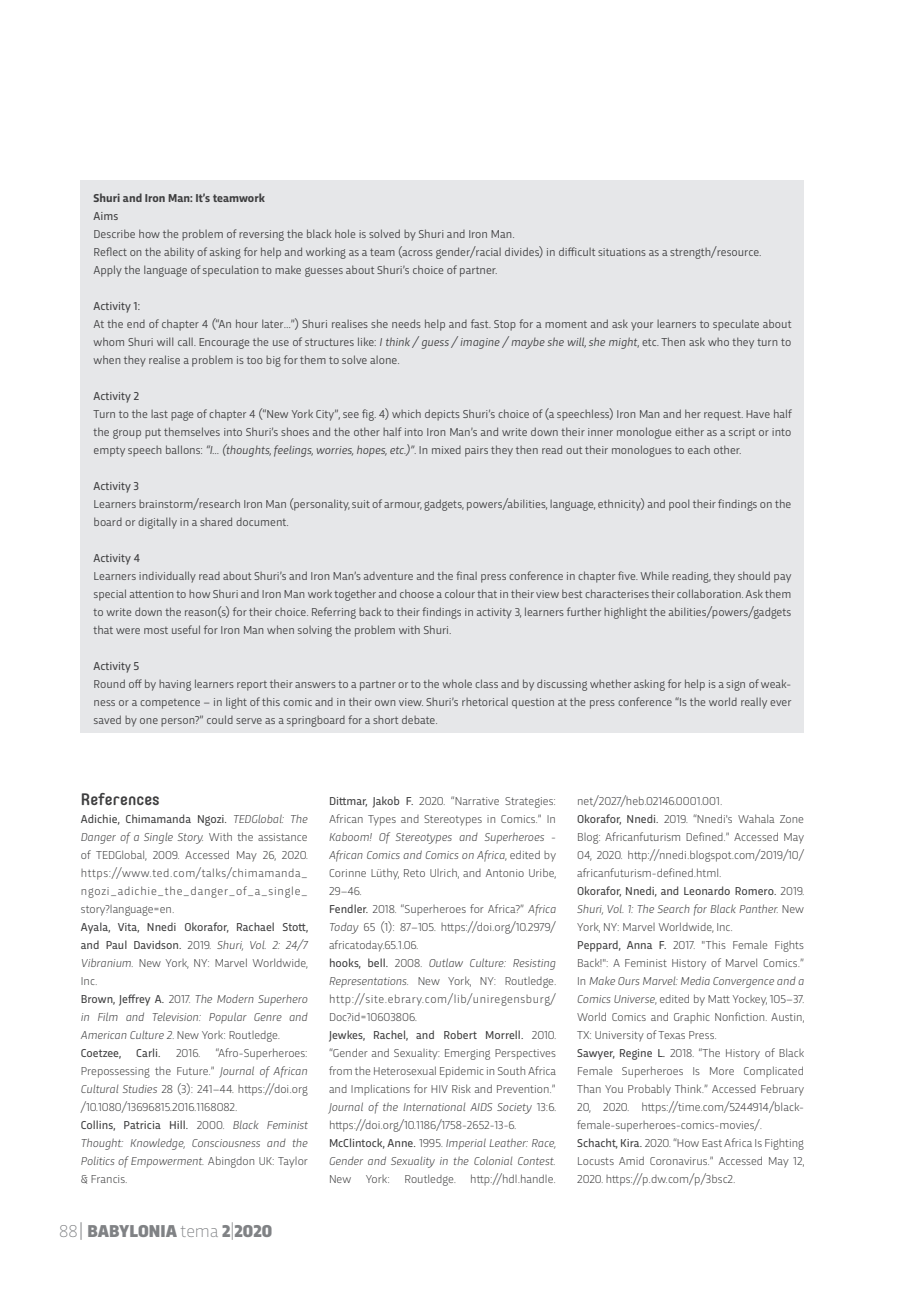
<style>
.page{position:relative;width:919px;height:1289px;background:#fff}
.page>*{position:absolute;margin:0;border:0;box-sizing:border-box;transform-origin:0 0}
.t1{font:900 18px "Trasandina";color:#808285}
.Heading{font:500 16.5px "Core Mellow 55";color:#3e3e3f}
.Testo_Base_-_Trans{font:12px/18px "Trasandina";color:#3e3e3f;text-align:justify}
.Bibliografia_-_DX{font:300 12px/18px "Trasandina";color:#3e3e3f;text-align:justify}
.Bibliografia_-_DX-2{font:italic 300 12px/18px "Trasandina";color:#3e3e3f;text-align:justify}
.Bibliografia_-_DX-3{font:12px/18px "Trasandina";color:#3e3e3f;text-align:justify}
.Testo_Base_-_Trans-2{font:12px "Trasandina";color:#3e3e3f}
.Testo_Base_-_Trans-3{font:700 12px "Trasandina";color:#3e3e3f}
.s1{font-style:italic}
.s2{font-weight:400}
.s3{font-weight:300}
.s4{font-weight:300;font-style:italic}
.s5{font-weight:400;font-style:normal}
.s6{font-style:normal}
.s7{font-weight:200}
</style>
<div class="page">
<div style="left:81px;top:180px;width:723px;height:553px;background:#e6e7e9"></div>
<p class="Testo_Base_-_Trans-3" style="left:94px;top:189px;width:173px">Shuri and Iron Man: It’s teamwork</p>
<p class="Testo_Base_-_Trans-2" style="left:94px;top:207px;width:26px">Aims</p>
<p class="Testo_Base_-_Trans" style="left:94px;top:224px;width:422px">Describe how the problem of reversing the black hole is solved by Shuri and Iron Man.</p>
<p class="Testo_Base_-_Trans" style="left:94px;top:242px;width:669px">Reflect on the ability of asking for help and working as a team (across gender/racial divides) in difficult situations as a strength/resource.</p>
<p class="Testo_Base_-_Trans" style="left:94px;top:260px;width:405px">Apply the language of speculation to make guesses about Shuri’s choice of partner.</p>
<p class="Testo_Base_-_Trans-2" style="left:94px;top:297px;width:48px">Activity 1:</p>
<p class="Testo_Base_-_Trans" style="left:94px;top:314px;width:699px">At the end of chapter 4 (“An hour later…”) Shuri realises she needs help and fast. Stop for a moment and ask your learners to speculate about whom Shuri will call. Encourage the use of structures like: <span class="s1">I think / guess / imagine / maybe she will, she might</span>, etc. Then ask who they turn to when they realise a problem is too big for them to solve alone.</p>
<p class="Testo_Base_-_Trans-2" style="left:94px;top:387px;width:47px">Activity 2</p>
<p class="Testo_Base_-_Trans" style="left:94px;top:404px;width:699px">Turn to the last page of chapter 4 (“New York City”, see fig. 4) which depicts Shuri’s choice of (a speechless) Iron Man and her request. Have half the group put themselves into Shuri’s shoes and the other half into Iron Man’s and write down their inner monologue either as a script or into empty speech ballons: <span class="s1">“I… (thoughts, feelings, worries, hopes, etc.)”</span>. In mixed pairs they then read out their monologues to each other.</p>
<p class="Testo_Base_-_Trans-2" style="left:94px;top:477px;width:47px">Activity 3</p>
<p class="Testo_Base_-_Trans" style="left:94px;top:494px;width:699px">Learners brainstorm/research Iron Man (personality, suit of armour, gadgets, powers/abilities, language, ethnicity) and pool their findings on the board or digitally in a shared document.</p>
<p class="Testo_Base_-_Trans-2" style="left:94px;top:549px;width:48px">Activity 4</p>
<p class="Testo_Base_-_Trans" style="left:94px;top:566px;width:699px">Learners individually read about Shuri’s and Iron Man’s adventure and the final press conference in chapter five. While reading, they should pay special attention to how Shuri and Iron Man work together and choose a colour that in their view best characterises their collaboration. Ask them to write down the reason(s) for their choice. Referring back to their findings in activity 3, learners further highlight the abilities/powers/gadgets that were most useful for Iron Man when solving the problem with Shuri.</p>
<p class="Testo_Base_-_Trans-2" style="left:94px;top:657px;width:47px">Activity 5</p>
<p class="Testo_Base_-_Trans" style="left:94px;top:674px;width:699px">Round off by having learners report their answers to a partner or to the whole class and by discussing whether asking for help is a sign of weak&shy;ness or a competence – in light of this comic and in their own view. Shuri’s rhetorical question at the press conference “Is the world really ever saved by one person?” could serve as a springboard for a short debate.</p>
<p class="Heading" style="left:81px;top:786px;width:80px">References</p>
<p class="Bibliografia_-_DX" style="left:81px;top:809px;width:229px"><span class="s2">Adichie, Chimamanda Ngozi.</span> <span class="s1">TEDGlobal: The Danger of a Single Story.</span> With the assistance of TEDGlobal, 2009. Accessed May 26, 2020. https://www.ted.com/talks/chimamanda_ ngozi_adichie_the_danger_of_a_single_ story?language=en.</p>
<p class="Bibliografia_-_DX-3" style="left:81px;top:917px;width:229px">Ayala, Vita, Nnedi Okorafor, Rachael Stott, and Paul Davidson. <span class="s3">2019.</span> <span class="s4">Shuri, Vol. 2: 24/7<br>Vibranium.</span> <span class="s3">New York, NY: Marvel Worldwide, Inc.</span></p>
<p class="Bibliografia_-_DX-2" style="left:81px;top:989px;width:228px"><span class="s5">Brown, Jeffrey A.</span> <span class="s6">2017.</span> The Modern Superhero in Film and Television: Popular Genre and American Culture 2<span class="s6">. New York: Routledge.</span></p>
<p class="Bibliografia_-_DX-3" style="left:81px;top:1043px;width:81px">Coetzee, Carli.</p>
<p class="Bibliografia_-_DX" style="left:81px;top:1043px;width:228px;text-indent:95px">2016. “Afro-Superheroes:<br>Prepossessing the Future.” <span class="s1">Journal of African Cultural Studies</span> 28 (3): 241–44. https://doi.org /10.1080/13696815.2016.1168082.</p>
<p class="Bibliografia_-_DX-2" style="left:81px;top:1115px;width:229px"><span class="s5">Collins, Patricia Hill.</span> <span class="s6">2000.</span> Black Feminist Thought: Knowledge, Consciousness and the Politics of Empowerment. <span class="s6">Abingdon UK: Taylor &amp; Francis.</span></p>
<h1 class="t1" style="left:59px;top:1218px;width:214px"><span class="s7">88</span><span class="s3">|</span> BABYLONIA <span class="s7">tema</span> 2<span class="s7">|</span>2020</h1>
<p class="Bibliografia_-_DX" style="left:329px;top:791px;width:229px"><span class="s2">Dittmar, Jakob F.</span> 2020. “Narrative Strategies:<br>African Types and Stereotypes in Comics.” In <span class="s1">Kaboom! Of Stereotypes and Superheroes - African Comics and Comics on Africa</span>, edited by Corinne Lüthy, Reto Ulrich, and Antonio Uribe, 29–46.</p>
<p class="Bibliografia_-_DX" style="left:329px;top:899px;width:229px"><span class="s2">Fendler.</span> 2018. “Superheroes for Africa?” <span class="s1">Africa Today</span> 65 (1): 87–105. https://doi.org/10.2979/ africatoday.65.1.06.</p>
<p class="Bibliografia_-_DX" style="left:329px;top:953px;width:229px"><span class="s2">hooks, bell.</span> 2008. <span class="s1">Outlaw Culture: Resisting Representations.</span> New York, NY: Routledge. http://site.ebrary.com/lib/uniregensburg/ Doc?id=10603806.</p>
<p class="Bibliografia_-_DX" style="left:329px;top:1025px;width:229px"><span class="s2">Jewkes, Rachel, and Robert Morrell.</span> 2010. “Gender and Sexuality: Emerging Perspectives from the Heterosexual Epidemic in South Africa and Implications for HIV Risk and Prevention.” <span class="s1">Journal of the International AIDS Society</span> 13:6. https://doi.org/10.1186/1758-2652-13-6.</p>
<p class="Bibliografia_-_DX-2" style="left:329px;top:1133px;width:229px"><span class="s5">McClintock, Anne.</span> <span class="s6">1995.</span> Imperial Leather: Race, Gender and Sexuality in the Colonial Contest.<br><span class="s6">New York: Routledge. http://hdl.handle.</span></p>
<p class="Bibliografia_-_DX" style="left:577px;top:791px;width:147px">net/2027/heb.02146.0001.001.</p>
<p class="Bibliografia_-_DX" style="left:577px;top:809px;width:228px"><span class="s2">Okorafor, Nnedi.</span> 2019. “Nnedi's Wahala Zone Blog: Africanfuturism Defined.” Accessed May 04, 2020. http://nnedi.blogspot.com/2019/10/ africanfuturism-defined.html.</p>
<p class="Bibliografia_-_DX-2" style="left:577px;top:881px;width:229px"><span class="s5">Okorafor, Nnedi, and Leonardo Romero.</span> <span class="s6">2019.<br></span>Shuri, Vol. 1: The Search for Black Panther. <span class="s6">New York, NY: Marvel Worldwide, Inc.</span></p>
<p class="Bibliografia_-_DX" style="left:577px;top:935px;width:229px"><span class="s2">Peppard, Anna F.</span> 2017. "This Female Fights Back!": A Feminist History of Marvel Comics.” In <span class="s1">Make Ours Marvel: Media Convergence and a Comics Universe</span>, edited by Matt Yockey, 105–37.<br>World Comics and Graphic Nonfiction. Austin, TX: University of Texas Press.</p>
<p class="Bibliografia_-_DX" style="left:577px;top:1043px;width:229px"><span class="s2">Sawyer, Regine L.</span> 2018. “The History of Black Female Superheroes Is More Complicated Than You Probably Think.” Accessed February 20, 2020. https://time.com/5244914/black&shy;female-superheroes-comics-movies/.</p>
<p class="Bibliografia_-_DX" style="left:577px;top:1133px;width:229px"><span class="s2">Schacht, Kira.</span> 2020. “How East Africa Is Fighting Locusts Amid Coronavirus.” Accessed May 12, 2020. https://p.dw.com/p/3bsc2.</p>
</div>
